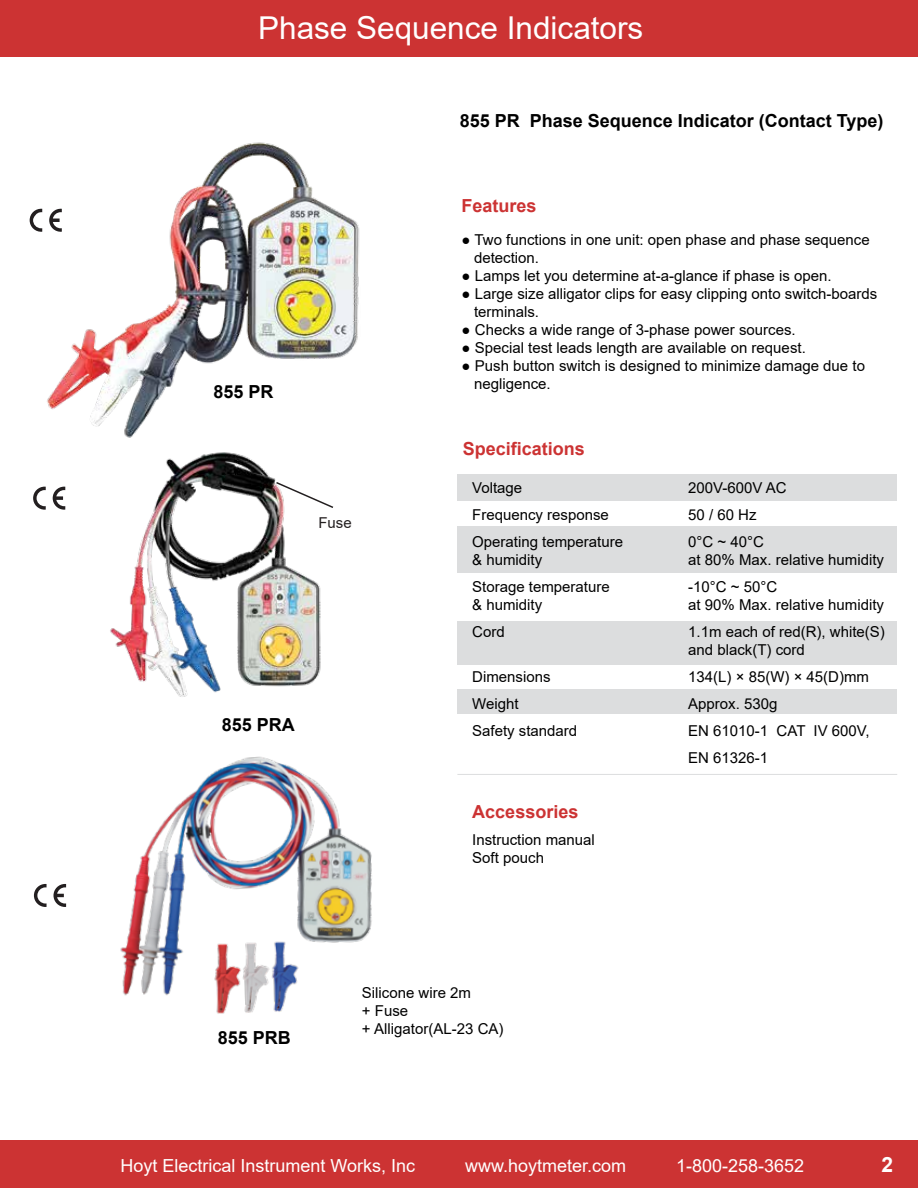
<style>
.page{position:relative;width:918px;height:1188px;background:#fff}
.page>*{position:absolute;margin:0;border:0;box-sizing:border-box;transform-origin:0 0}
.t1{font:31.5px "Arial";color:#fff}
.t2{font:700 21px "Arial";color:#fff}
.t3{font:18px "Arial";color:#fff}
.t4{font:700 18px "Arial";color:#000}
.t5{font:700 18px "Arial";color:#c33}
.t6{font:15px/18px "Arial";color:#000}
.t7{font:15px "Arial";color:#231f20}
</style>
<div class="page">
<div style="left:0;top:0;width:918px;height:57px;background:#c33"></div>
<div style="left:0;top:1140px;width:918px;height:48px;background:#c33"></div>
<div style="left:457px;top:474px;width:440px;height:27px;background:#dcddde"></div>
<div style="left:457px;top:622px;width:440px;height:43px;background:#dcddde"></div>
<div style="left:457px;top:690px;width:440px;height:24px;background:#dcddde"></div>
<div style="left:457px;top:526px;width:440px;height:47px;background:#dcddde"></div>
<hr style="left:457px;top:774px;width:440px;height:1px;background:#dcddde">
<img style="left:120px;top:756px;width:252px;height:257px">
<svg style="left:53px;top:884px;width:13px;height:23px"></svg>
<svg style="left:34px;top:884px;width:13px;height:23px"></svg>
<img style="left:110px;top:452px;width:211px;height:245px">
<svg style="left:275px;top:481px;width:59px;height:28px"></svg>
<svg style="left:53px;top:487px;width:12px;height:23px"></svg>
<svg style="left:33px;top:487px;width:13px;height:23px"></svg>
<img style="left:42px;top:142px;width:318px;height:296px">
<svg style="left:49px;top:208px;width:13px;height:24px"></svg>
<svg style="left:30px;top:208px;width:12px;height:24px"></svg>
<h1 class="t1" style="left:258px;top:7px;width:387px">Phase Sequence Indicators</h1>
<p class="t4" style="left:460px;top:108px;width:425px">855 PR Phase Sequence Indicator (Contact Type)</p>
<p class="t4" style="left:214px;top:379px;width:62px">855 PR</p>
<p class="t7" style="left:318px;top:513px;width:35px">Fuse</p>
<p class="t4" style="left:222px;top:712px;width:75px">855 PRA</p>
<p class="t5" style="left:462px;top:193px;width:77px">Features</p>
<p class="t6" style="left:474px;top:231px;width:397px;text-indent:-13px">● Two functions in one unit: open phase and phase sequence detection.</p>
<p class="t6" style="left:462px;top:267px;width:372px">● Lamps let you determine at-a-glance if phase is open.</p>
<p class="t6" style="left:474px;top:285px;width:405px;text-indent:-13px">● Large size alligator clips for easy clipping onto switch-boards terminals.</p>
<p class="t6" style="left:462px;top:321px;width:336px">● Checks a wide range of 3-phase power sources.</p>
<p class="t6" style="left:462px;top:339px;width:346px">● Special test leads length are available on request.</p>
<p class="t6" style="left:474px;top:357px;width:392px;text-indent:-13px">● Push button switch is designed to minimize damage due to negligence.</p>
<p class="t5" style="left:463px;top:436px;width:124px">Specifications</p>
<p class="t6" style="left:472px;top:479px;width:52px">Voltage</p>
<p class="t6" style="left:688px;top:479px;width:100px">200V-600V AC</p>
<p class="t6" style="left:472px;top:506px;width:138px">Frequency response</p>
<p class="t6" style="left:688px;top:506px;width:70px">50 / 60 Hz</p>
<p class="t6" style="left:472px;top:533px;width:152px">Operating temperature</p>
<p class="t6" style="left:688px;top:533px;width:77px">0°C ~ 40°C</p>
<p class="t6" style="left:472px;top:551px;width:72px">&amp; humidity</p>
<p class="t6" style="left:688px;top:551px;width:197px">at 80% Max. relative humidity</p>
<p class="t6" style="left:472px;top:578px;width:139px">Storage temperature</p>
<p class="t6" style="left:688px;top:578px;width:91px">-10°C ~ 50°C</p>
<p class="t6" style="left:472px;top:596px;width:72px">&amp; humidity</p>
<p class="t6" style="left:688px;top:596px;width:197px">at 90% Max. relative humidity</p>
<p class="t6" style="left:472px;top:623px;width:34px">Cord</p>
<p class="t6" style="left:688px;top:623px;width:198px">1.1m each of red(R), white(S) and black(T) cord</p>
<p class="t6" style="left:472px;top:668px;width:80px">Dimensions</p>
<p class="t6" style="left:688px;top:668px;width:182px">134(L) × 85(W) × 45(D)mm</p>
<p class="t6" style="left:472px;top:695px;width:48px">Weight</p>
<p class="t6" style="left:688px;top:695px;width:91px">Approx. 530g</p>
<p class="t6" style="left:472px;top:722px;width:107px">Safety standard</p>
<p class="t6" style="left:688px;top:717px;width:183px;line-height:27px">EN 61010-1 CAT IV 600V,<br>EN 61326-1</p>
<p class="t5" style="left:472px;top:799px;width:108px">Accessories</p>
<p class="t6" style="left:472px;top:830px;width:124px">Instruction manual<br>Soft pouch</p>
<p class="t4" style="left:218px;top:1025px;width:75px">855 PRB</p>
<p class="t6" style="left:362px;top:984px;width:143px">Silicone wire 2m<br>+ Fuse<br>+ Alligator(AL-23 CA)</p>
<p class="t3" style="left:120px;top:1153px;width:296px">Hoyt Electrical Instrument Works, Inc</p>
<p class="t3" style="left:465px;top:1153px;width:163px">www.hoytmeter.com</p>
<p class="t3" style="left:676px;top:1153px;width:130px">1-800-258-3652</p>
<h2 class="t2" style="left:882px;top:1150px;width:13px">2</h2>
</div>
